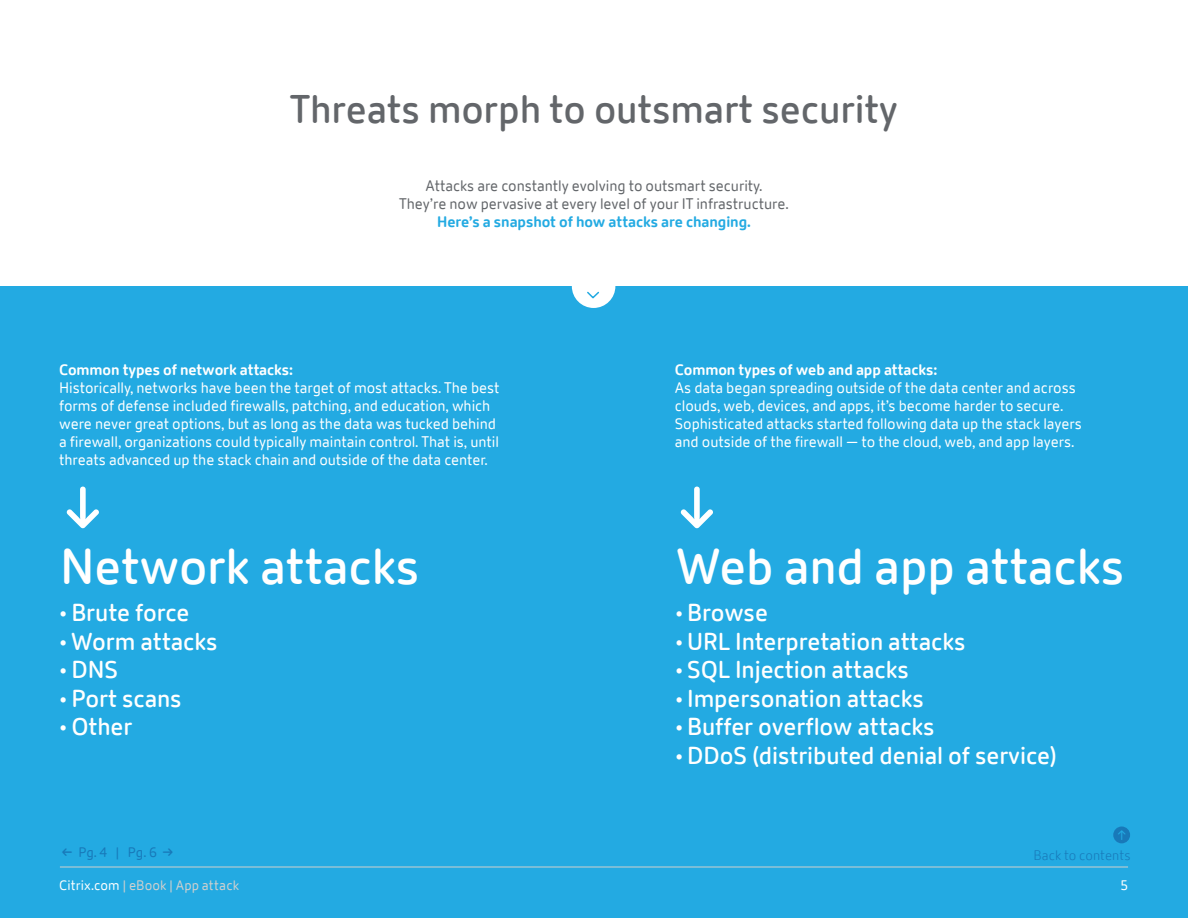
<style>
.page{position:relative;width:1188px;height:918px;background:#fff}
.page>*{position:absolute;margin:0;border:0;box-sizing:border-box;transform-origin:0 0}
.t1{font:600 58.5px "Citrix New Sans";color:#fff}
.t2{font:600 49.5px "Citrix New Sans";letter-spacing:-.005em;color:#fff}
.t3{font:600 39px "Citrix New Sans";letter-spacing:-.005em;color:#63666a}
.t4{font:600 24px "Citrix New Sans";letter-spacing:-.005em;color:#fff}
.t5{font:15px/18px "Citrix New Sans";letter-spacing:-.005em;color:#fff}
.t6{font:15px/18px "Citrix New Sans";letter-spacing:-.005em;color:#63666a;text-align:center}
.t7{font:700 15px "Citrix New Sans";letter-spacing:-.005em;color:#fff}
.t8{font:700 15px "Citrix New Sans";letter-spacing:-.005em;color:#23aae2}
.t9{font:13.5px "Citrix New Sans";letter-spacing:.005em;color:#d0d0ce}
.t10{font:300 13.5px "Citrix New Sans";color:#1879b9}
.t11{font:13.5px "Citrix New Sans";color:#1879b9}
.t12{font:13.5px "Citrix New Sans";color:#fff}
.t13{font:13.5px "Citrix New Sans";color:#23aae2}
.s1{font-weight:600}
.s2{color:#fff}
</style>
<div class="page">
<div style="left:0;top:286px;width:1188px;height:632px;background:#23aae2"></div>
<hr style="left:60px;top:867px;width:1068px;height:1px;background:#d0d0ce">
<div style="left:1113px;top:827px;width:17px;height:16px;background:#1879b9;border-radius:50%"></div>
<div style="left:572px;top:264px;width:43px;height:44px;background:#fff;border-radius:50%"></div>
<svg style="left:587px;top:291px;width:12px;height:8px"></svg>
<h3 class="t3" style="left:290px;top:86px;width:610px">Threats morph to outsmart security</h3>
<p class="t6" style="left:399px;top:177px;width:391px">Attacks are constantly evolving to outsmart security.<br>They’re now pervasive at every level of your IT infrastructure.</p>
<p class="t8" style="left:437px;top:213px;width:315px">Here’s a snapshot of how attacks are changing.</p>
<p class="t7" style="left:675px;top:360px;width:264px">Common types of web and app attacks:</p>
<p class="t5" style="left:675px;top:379px;width:409px">As data began spreading outside of the data center and across clouds, web, devices, and apps, it’s become harder to secure.<br>Sophisticated attacks started following data up the stack layers and outside of the firewall — to the cloud, web, and app layers.</p>
<p class="t7" style="left:59px;top:360px;width:235px">Common types of network attacks:</p>
<p class="t5" style="left:59px;top:379px;width:442px">Historically, networks have been the target of most attacks. The best forms of defense included firewalls, patching, and education, which were never great options, but as long as the data was tucked behind a firewall, organizations could typically maintain control. That is, until threats advanced up the stack chain and outside of the data center.</p>
<h1 class="t1" style="left:116px;top:483px;width:51px;rotate:90deg">→</h1>
<h1 class="t1" style="left:730px;top:483px;width:51px;rotate:90deg">→</h1>
<h2 class="t2" style="left:60px;top:538px;width:361px">Network attacks</h2>
<h2 class="t2" style="left:676px;top:538px;width:450px">Web and app attacks</h2>
<h3 class="t4" style="left:60px;top:599px;width:131px">• Brute force</h3>
<h3 class="t4" style="left:60px;top:628px;width:159px">• Worm attacks</h3>
<h3 class="t4" style="left:60px;top:656px;width:59px">• DNS</h3>
<h3 class="t4" style="left:60px;top:685px;width:123px">• Port scans</h3>
<h3 class="t4" style="left:60px;top:713px;width:74px">• Other</h3>
<h3 class="t4" style="left:676px;top:599px;width:93px">• Browse</h3>
<h3 class="t4" style="left:676px;top:628px;width:291px">• URL Interpretation attacks</h3>
<h3 class="t4" style="left:676px;top:656px;width:234px">• SQL Injection attacks</h3>
<h3 class="t4" style="left:676px;top:685px;width:249px">• Impersonation attacks</h3>
<h3 class="t4" style="left:676px;top:713px;width:260px">• Buffer overflow attacks</h3>
<h3 class="t4" style="left:676px;top:742px;width:382px">• DDoS (distributed denial of service)</h3>
<p class="t11" style="left:62px;top:845px;width:114px"><span class="s1">←</span> Pg. 4 | Pg. 6 <span class="s1">→</span></p>
<p class="t13" style="left:1117px;top:828px;width:10px">↑</p>
<p class="t10" style="left:1033px;top:847px;width:99px">Back to contents</p>
<p class="t9" style="left:59px;top:878px;width:182px"><span class="s2">Citrix.com</span> | eBook | App attack</p>
<p class="t12" style="left:1120px;top:878px;width:9px">5</p>
</div>
